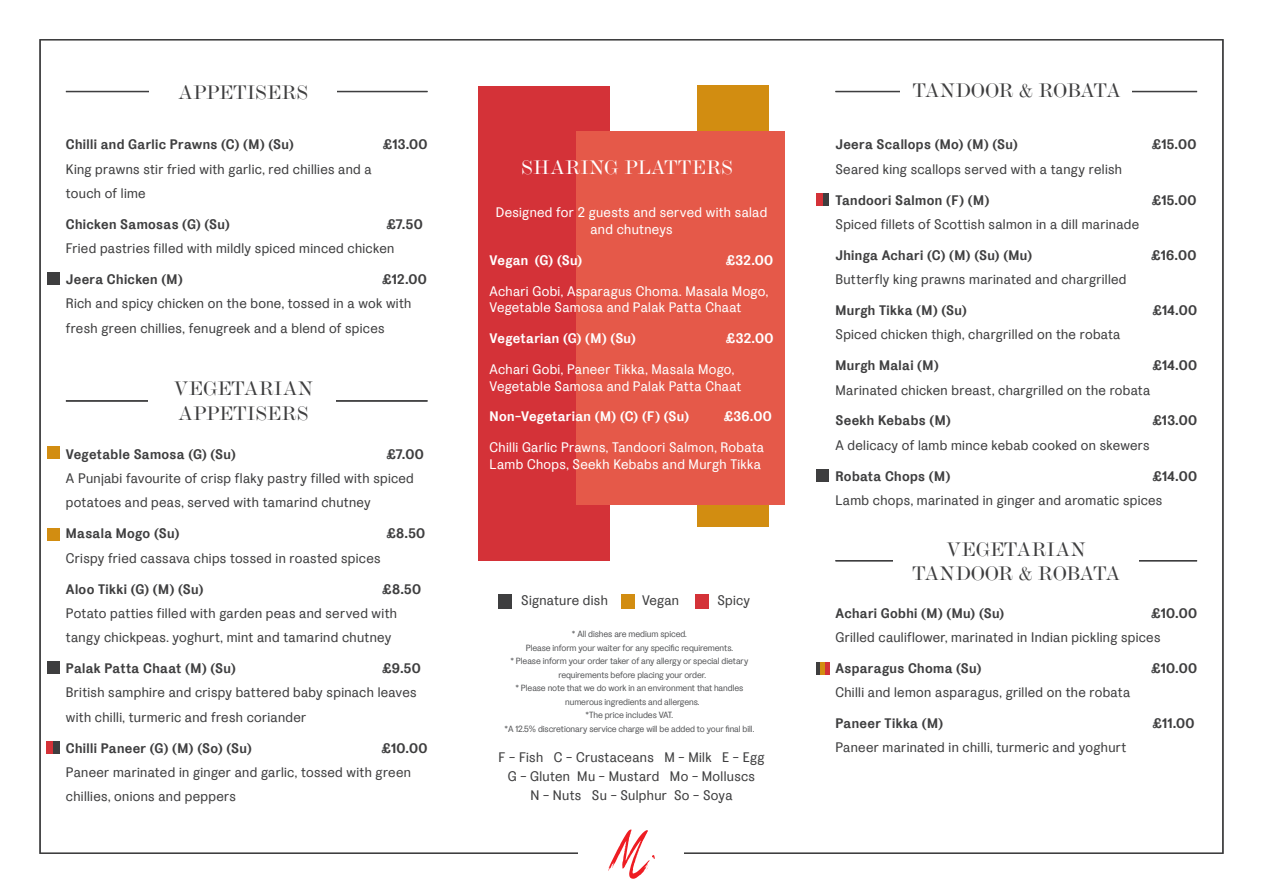
<style>
.page{position:relative;width:1263px;height:893px;background:#fff}
.page>*{position:absolute;margin:0;border:0;box-sizing:border-box;transform-origin:0 0}
.t1{font:20.1px/24.2px "Modern MT Pro Display";letter-spacing:.01em;color:#3e3e3f}
.t2{font:20.1px "Modern MT Pro Display";letter-spacing:.01em;color:#fff}
.t3{font:20.1px "Modern MT Pro Display";letter-spacing:-.01em;color:#3e3e3f}
.t4{font:13.8px/18.9px "La Fabrique";letter-spacing:.02em;color:#3e3e3f;text-align:center}
.t5{font:700 13.8px "La Fabrique";letter-spacing:.025em;color:#3e3e3f}
.t6{font:13.8px/16.6px "La Fabrique";letter-spacing:.02em;color:#fff}
.t7{font:700 13.8px "La Fabrique";letter-spacing:.02em;color:#fff}
.t8{font:9px "La Fabrique";letter-spacing:-.01em;color:#57585a}
</style>
<div class="page">
<div style="left:698px;top:86px;width:71px;height:441px;background:#d28d11"></div>
<div style="left:478px;top:86px;width:132px;height:474px;background:#d43238"></div>
<div style="left:577px;top:131px;width:208px;height:374px;background:#e55949"></div>
<hr style="left:66px;top:91px;width:361px;height:1px;background:#3e3e3f">
<hr style="left:66px;top:92px;width:361px;height:1px;background:#3e3e3f">
<div style="left:149px;top:73px;width:187px;height:39px;background:#fff"></div>
<hr style="left:835px;top:91px;width:362px;height:1px;background:#3e3e3f">
<hr style="left:835px;top:92px;width:362px;height:1px;background:#3e3e3f">
<div style="left:900px;top:72px;width:232px;height:39px;background:#fff"></div>
<hr style="left:66px;top:400px;width:361px;height:1px;background:#3e3e3f">
<hr style="left:66px;top:401px;width:361px;height:1px;background:#3e3e3f">
<div style="left:148px;top:382px;width:187px;height:38px;background:#fff"></div>
<hr style="left:835px;top:560px;width:362px;height:1px;background:#3e3e3f">
<hr style="left:835px;top:561px;width:362px;height:1px;background:#3e3e3f">
<div style="left:893px;top:541px;width:246px;height:39px;background:#fff"></div>
<div style="left:498px;top:594px;width:14px;height:14px;background:#3e3e3f"></div>
<div style="left:621px;top:594px;width:14px;height:14px;background:#d28d11"></div>
<div style="left:695px;top:594px;width:14px;height:14px;background:#d43238"></div>
<div style="left:47px;top:661px;width:12px;height:13px;background:#3e3e3f"></div>
<div style="left:47px;top:741px;width:12px;height:12px;background:#3e3e3f"></div>
<div style="left:47px;top:272px;width:12px;height:13px;background:#3e3e3f"></div>
<svg style="left:816px;top:662px;width:5px;height:13px"></svg>
<div style="left:816px;top:193px;width:13px;height:13px;background:#3e3e3f"></div>
<div style="left:816px;top:469px;width:13px;height:13px;background:#3e3e3f"></div>
<div style="left:47px;top:446px;width:12px;height:13px;background:#d28d11"></div>
<div style="left:47px;top:528px;width:12px;height:13px;background:#d28d11"></div>
<hr style="left:821px;top:662px;width:4px;height:13px;background:#d28d11">
<div style="left:47px;top:741px;width:6px;height:12px;background:#d43238"></div>
<hr style="left:825px;top:662px;width:4px;height:13px;background:#d43238">
<div style="left:816px;top:193px;width:7px;height:13px;background:#d43238"></div>
<svg style="left:608px;top:829px;width:47px;height:49px"></svg>
<p class="t1" style="left:178px;top:80px;width:132px">APPETISERS</p>
<p class="t5" style="left:66px;top:136px;width:229px">Chilli and Garlic Prawns (C) (M) (Su)</p>
<p class="t5" style="left:383px;top:136px;width:46px">£13.00</p>
<p class="t4" style="left:66px;top:159px;width:307px">King prawns stir fried with garlic, red chillies and a</p>
<p class="t4" style="left:66px;top:184px;width:81px">touch of lime</p>
<p class="t5" style="left:66px;top:216px;width:165px">Chicken Samosas (G) (Su)</p>
<p class="t5" style="left:386px;top:216px;width:38px">£7.50</p>
<p class="t4" style="left:66px;top:239px;width:330px">Fried pastries filled with mildly spiced minced chicken</p>
<p class="t5" style="left:66px;top:271px;width:118px">Jeera Chicken (M)</p>
<p class="t5" style="left:382px;top:271px;width:46px">£12.00</p>
<p class="t4" style="left:66px;top:294px;width:347px">Rich and spicy chicken on the bone, tossed in a wok with</p>
<p class="t4" style="left:66px;top:318px;width:320px">fresh green chillies, fenugreek and a blend of spices</p>
<p class="t1" style="left:174px;top:376px;width:140px">VEGETARIAN<br>APPETISERS</p>
<p class="t5" style="left:66px;top:445px;width:171px">Vegetable Samosa (G) (Su)</p>
<p class="t5" style="left:386px;top:445px;width:39px">£7.00</p>
<p class="t4" style="left:66px;top:469px;width:349px">A Punjabi favourite of crisp flaky pastry filled with spiced</p>
<p class="t4" style="left:66px;top:493px;width:306px">potatoes and peas, served with tamarind chutney</p>
<p class="t5" style="left:66px;top:525px;width:115px">Masala Mogo (Su)</p>
<p class="t5" style="left:386px;top:525px;width:40px">£8.50</p>
<p class="t4" style="left:66px;top:548px;width:316px">Crispy fried cassava chips tossed in roasted spices</p>
<p class="t5" style="left:66px;top:580px;width:139px">Aloo Tikki (G) (M) (Su)</p>
<p class="t5" style="left:382px;top:580px;width:40px">£8.50</p>
<p class="t4" style="left:66px;top:603px;width:333px">Potato patties filled with garden peas and served with</p>
<p class="t4" style="left:66px;top:628px;width:327px">tangy chickpeas. yoghurt, mint and tamarind chutney</p>
<p class="t5" style="left:66px;top:660px;width:171px">Palak Patta Chaat (M) (Su)</p>
<p class="t5" style="left:382px;top:660px;width:40px">£9.50</p>
<p class="t4" style="left:66px;top:683px;width:352px">British samphire and crispy battered baby spinach leaves</p>
<p class="t4" style="left:66px;top:707px;width:242px">with chilli, turmeric and fresh coriander</p>
<p class="t5" style="left:66px;top:739px;width:187px">Chilli Paneer (G) (M) (So) (Su)</p>
<p class="t5" style="left:382px;top:739px;width:47px">£10.00</p>
<p class="t4" style="left:66px;top:762px;width:347px">Paneer marinated in ginger and garlic, tossed with green</p>
<p class="t4" style="left:66px;top:787px;width:171px">chillies, onions and peppers</p>
<p class="t2" style="left:521px;top:155px;width:213px">SHARING PLATTERS</p>
<p class="t6" style="left:496px;top:204px;width:273px;text-align:center">Designed for 2 guests and served with salad and chutneys</p>
<p class="t7" style="left:490px;top:251px;width:94px">Vegan (G) (Su)</p>
<p class="t7" style="left:726px;top:251px;width:49px">£32.00</p>
<p class="t6" style="left:490px;top:282px;width:280px">Achari Gobi, Asparagus Choma. Masala Mogo,<br>Vegetable Samosa and Palak Patta Chaat</p>
<p class="t7" style="left:490px;top:330px;width:148px">Vegetarian (G) (M) (Su)</p>
<p class="t7" style="left:726px;top:330px;width:49px">£32.00</p>
<p class="t6" style="left:490px;top:361px;width:253px">Achari Gobi, Paneer Tikka, Masala Mogo,<br>Vegetable Samosa and Palak Patta Chaat</p>
<p class="t7" style="left:490px;top:408px;width:201px">Non-Vegetarian (M) (C) (F) (Su)</p>
<p class="t7" style="left:724px;top:408px;width:50px">£36.00</p>
<p class="t6" style="left:490px;top:439px;width:276px">Chilli Garlic Prawns, Tandoori Salmon, Robata<br>Lamb Chops, Seekh Kebabs and Murgh Tikka</p>
<p class="t4" style="left:521px;top:591px;width:88px">Signature dish</p>
<p class="t8" style="left:572px;top:629px;width:116px">* All dishes are medium spiced.</p>
<p class="t8" style="left:526px;top:642px;width:209px">Please inform your waiter for any specific requirements.</p>
<p class="t8" style="left:510px;top:656px;width:239px">* Please inform your order taker of any allergy or special dietary</p>
<p class="t8" style="left:558px;top:669px;width:149px">requirements before placing your order.</p>
<p class="t8" style="left:515px;top:683px;width:229px">* Please note that we do work in an environment that handles</p>
<p class="t8" style="left:565px;top:696px;width:136px">numerous ingredients and allergens.</p>
<p class="t8" style="left:586px;top:710px;width:89px">*The price includes VAT.</p>
<p class="t8" style="left:504px;top:723px;width:251px">*A 12.5% discretionary service charge will be added to your final bill.</p>
<p class="t4" style="left:642px;top:591px;width:39px">Vegan</p>
<p class="t4" style="left:717px;top:591px;width:34px">Spicy</p>
<p class="t4" style="left:498px;top:748px;width:267px">F - Fish C - Crustaceans M - Milk E - Egg<br>G - Gluten Mu - Mustard Mo - Molluscs<br>N - Nuts Su - Sulphur So - Soya</p>
<p class="t3" style="left:913px;top:78px;width:209px">TANDOOR &amp; ROBATA</p>
<p class="t5" style="left:835px;top:136px;width:184px">Jeera Scallops (Mo) (M) (Su)</p>
<p class="t5" style="left:1152px;top:136px;width:46px">£15.00</p>
<p class="t4" style="left:835px;top:159px;width:288px">Seared king scallops served with a tangy relish</p>
<p class="t5" style="left:835px;top:191px;width:155px">Tandoori Salmon (F) (M)</p>
<p class="t5" style="left:1152px;top:191px;width:46px">£15.00</p>
<p class="t4" style="left:835px;top:215px;width:305px">Spiced fillets of Scottish salmon in a dill marinade</p>
<p class="t5" style="left:835px;top:246px;width:198px">Jhinga Achari (C) (M) (Su) (Mu)</p>
<p class="t5" style="left:1151px;top:246px;width:47px">£16.00</p>
<p class="t4" style="left:835px;top:270px;width:292px">Butterfly king prawns marinated and chargrilled</p>
<p class="t5" style="left:835px;top:302px;width:133px">Murgh Tikka (M) (Su)</p>
<p class="t5" style="left:1152px;top:302px;width:46px">£14.00</p>
<p class="t4" style="left:835px;top:325px;width:286px">Spiced chicken thigh, chargrilled on the robata</p>
<p class="t5" style="left:835px;top:357px;width:105px">Murgh Malai (M)</p>
<p class="t5" style="left:1152px;top:357px;width:46px">£14.00</p>
<p class="t4" style="left:835px;top:380px;width:316px">Marinated chicken breast, chargrilled on the robata</p>
<p class="t5" style="left:835px;top:412px;width:117px">Seekh Kebabs (M)</p>
<p class="t5" style="left:1152px;top:412px;width:46px">£13.00</p>
<p class="t4" style="left:835px;top:435px;width:316px">A delicacy of lamb mince kebab cooked on skewers</p>
<p class="t5" style="left:835px;top:467px;width:116px">Robata Chops (M)</p>
<p class="t5" style="left:1152px;top:467px;width:46px">£14.00</p>
<p class="t4" style="left:835px;top:490px;width:328px">Lamb chops, marinated in ginger and aromatic spices</p>
<p class="t1" style="left:912px;top:537px;width:209px;text-align:center">VEGETARIAN<br>TANDOOR &amp; ROBATA</p>
<p class="t5" style="left:835px;top:604px;width:170px">Achari Gobhi (M) (Mu) (Su)</p>
<p class="t5" style="left:1151px;top:604px;width:47px">£10.00</p>
<p class="t4" style="left:835px;top:627px;width:326px">Grilled cauliflower, marinated in Indian pickling spices</p>
<p class="t5" style="left:835px;top:659px;width:147px">Asparagus Choma (Su)</p>
<p class="t5" style="left:1151px;top:659px;width:47px">£10.00</p>
<p class="t4" style="left:835px;top:683px;width:296px">Chilli and lemon asparagus, grilled on the robata</p>
<p class="t5" style="left:835px;top:715px;width:109px">Paneer Tikka (M)</p>
<p class="t5" style="left:1152px;top:715px;width:44px">£11.00</p>
<p class="t4" style="left:835px;top:738px;width:292px">Paneer marinated in chilli, turmeric and yoghurt</p>
</div>
